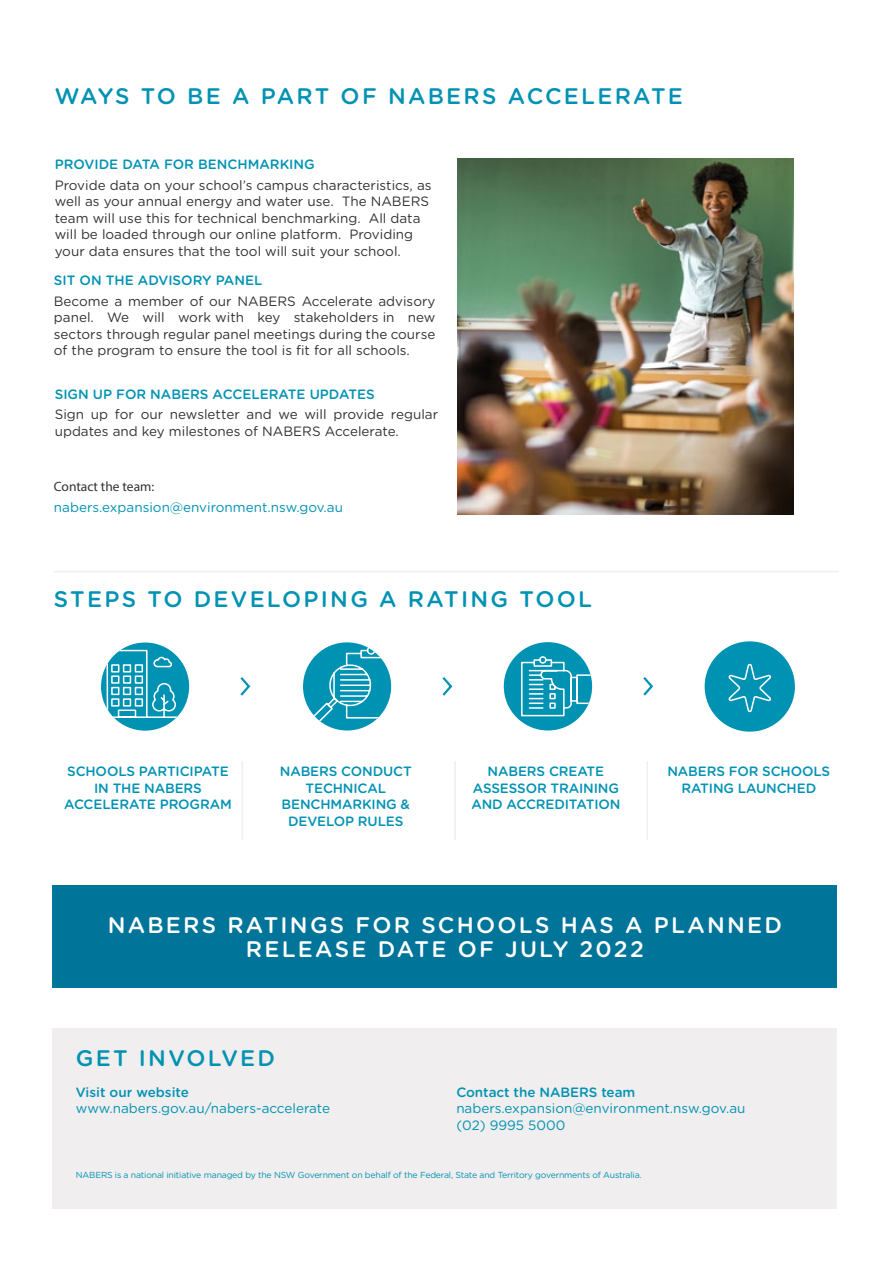
<style>
.page{position:relative;width:893px;height:1263px;background:#fff}
.page>*{position:absolute;margin:0;border:0;box-sizing:border-box;transform-origin:0 0}
._15_16_Header{font:500 22.5px "Gotham Rounded";letter-spacing:.1em;color:#0092b3}
._15_16_Header-2{font:500 22.5px/24px "Gotham Rounded";letter-spacing:.1em;color:#fff;text-align:center}
._9_11_Body{font:13.5px/16.5px "Gotham Rounded";color:#333233}
._9_11_Body-2{font:500 13.5px/16.5px "Gotham Rounded";letter-spacing:-.01em;color:#0092b3;text-align:center}
._9_11_Body-3{font:13.5px/16.5px "Gotham Rounded";color:#0092b3}
._9_11_Body-4{font:13.5px "Myriad Pro";color:#333233}
.t1{font:8.7px "Gotham Rounded";letter-spacing:-.02em;color:#0092b3}
.s1{font-weight:500}
</style>
<div class="page">
<div style="left:52px;top:884px;width:785px;height:103px;background:#007599"></div>
<div style="left:52px;top:1029px;width:785px;height:180px;background:#f0eeee"></div>
<hr style="left:54px;top:571px;width:785px;height:1px;background:#f0eeee">
<hr style="left:646px;top:761px;width:2px;height:79px;background:#f0eeee">
<svg style="left:442px;top:677px;width:11px;height:19px"></svg>
<svg style="left:240px;top:677px;width:11px;height:19px"></svg>
<svg style="left:643px;top:677px;width:11px;height:19px"></svg>
<div style="left:504px;top:642px;width:88px;height:88px;background:#0092b3;border-radius:50%"></div>
<svg style="left:521px;top:655px;width:71px;height:62px"></svg>
<div style="left:706px;top:642px;width:88px;height:89px;background:#0092b3;border-radius:50%"></div>
<svg style="left:728px;top:664px;width:43px;height:48px"></svg>
<div style="left:705px;top:641px;width:90px;height:91px;border:2px solid #0092b3;border-radius:50%"></div>
<div style="left:303px;top:642px;width:88px;height:88px;background:#0092b3;border-radius:50%"></div>
<svg style="left:308px;top:645px;width:83px;height:82px"></svg>
<div style="left:101px;top:642px;width:88px;height:89px;background:#0092b3;border-radius:50%"></div>
<svg style="left:106px;top:649px;width:77px;height:70px"></svg>
<hr style="left:454px;top:761px;width:2px;height:79px;background:#f0eeee">
<hr style="left:242px;top:761px;width:1px;height:79px;background:#f0eeee">
<img style="left:457px;top:159px;width:336px;height:355px">
<p class="_15_16_Header" style="left:55px;top:80px;width:630px">WAYS TO BE A PART OF NABERS ACCELERATE</p>
<p class="_9_11_Body-2" style="left:55px;top:156px;width:262px">PROVIDE DATA FOR BENCHMARKING</p>
<p class="_9_11_Body" style="left:55px;top:176px;width:378px">Provide data on your school’s campus characteristics, as well as your annual energy and water use. The NABERS team will use this for technical benchmarking. All data will be loaded through our online platform. Providing your data ensures that the tool will suit your school.</p>
<p class="_9_11_Body-2" style="left:54px;top:271px;width:210px">SIT ON THE ADVISORY PANEL</p>
<p class="_9_11_Body" style="left:54px;top:292px;width:383px;text-align:justify">Become a member of our NABERS Accelerate advisory panel. We will work with key stakeholders in new sectors through regular panel meetings during the course of the program to ensure the tool is fit for all schools.</p>
<p class="_9_11_Body-2" style="left:55px;top:385px;width:322px">SIGN UP FOR NABERS ACCELERATE UPDATES</p>
<p class="_9_11_Body" style="left:55px;top:406px;width:385px">Sign up for our newsletter and we will provide regular updates and key milestones of NABERS Accelerate.</p>
<p class="_9_11_Body-4" style="left:54px;top:479px;width:102px">Contact the team:</p>
<p class="_9_11_Body-3" style="left:54px;top:499px;width:291px">nabers.expansion@environment.nsw.gov.au</p>
<p class="_15_16_Header" style="left:54px;top:583px;width:539px">STEPS TO DEVELOPING A RATING TOOL</p>
<p class="_9_11_Body-2" style="left:64px;top:763px;width:169px">SCHOOLS PARTICIPATE<br>IN THE NABERS<br>ACCELERATE PROGRAM</p>
<p class="_9_11_Body-2" style="left:280px;top:763px;width:133px">NABERS CONDUCT<br>TECHNICAL<br>BENCHMARKING &amp;<br>DEVELOP RULES</p>
<p class="_9_11_Body-2" style="left:471px;top:763px;width:151px">NABERS CREATE<br>ASSESSOR TRAINING<br>AND ACCREDITATION</p>
<p class="_9_11_Body-2" style="left:667px;top:763px;width:164px">NABERS FOR SCHOOLS<br>RATING LAUNCHED</p>
<p class="_15_16_Header-2" style="left:108px;top:912px;width:676px">NABERS RATINGS FOR SCHOOLS HAS A PLANNED<br>RELEASE DATE OF JULY 2022</p>
<p class="_15_16_Header" style="left:76px;top:1042px;width:201px">GET INVOLVED</p>
<p class="_9_11_Body-3" style="left:76px;top:1083px;width:256px"><span class="s1">Visit our website </span>www.nabers.gov.au/nabers-accelerate</p>
<p class="_9_11_Body-2" style="left:456px;top:1083px;width:181px">Contact the NABERS team</p>
<p class="_9_11_Body-3" style="left:456px;top:1099px;width:291px">nabers.expansion@environment.nsw.gov.au (02) 9995 5000</p>
<p class="t1" style="left:76px;top:1169px;width:567px">NABERS is a national initiative managed by the NSW Government on behalf of the Federal, State and Territory governments of Australia.</p>
</div>
